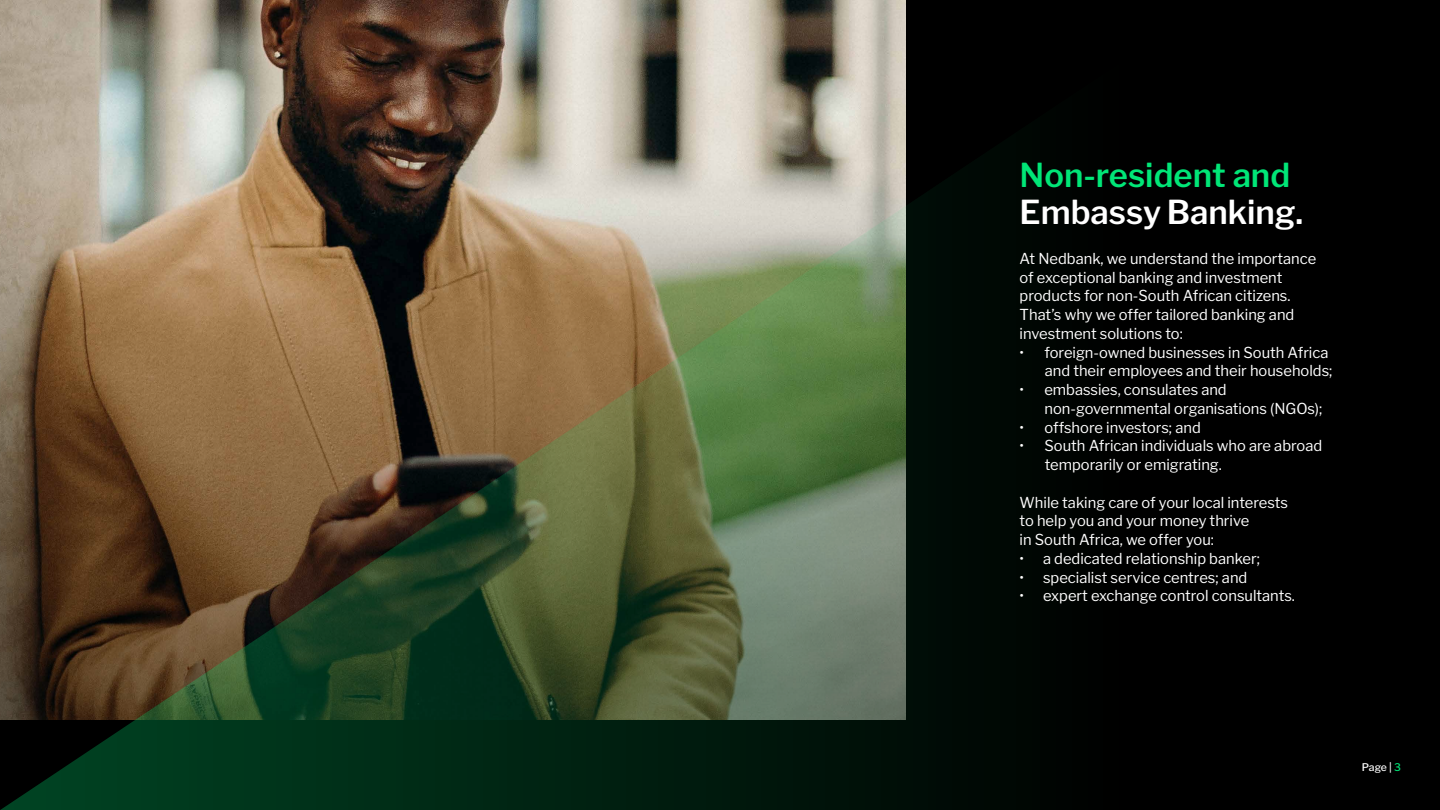
<style>
.page{position:relative;width:1440px;height:810px;background:#fff}
.page>*{position:absolute;margin:0;border:0;box-sizing:border-box;transform-origin:0 0}
.t1{font:600 32.78px "Libre Franklin";color:#00e677}
.t2{font:600 32.78px "Libre Franklin";color:#fff}
.t3{font:15px/18.8px "Libre Franklin";color:#fff}
.t4{font:500 10.5px "Libre Franklin";color:#fff}
.s1{color:#00e677}
</style>
<div class="page">
<img style="left:0;top:0;width:1440px;height:810px">
<h1 class="t1" style="left:1020px;top:155px;width:272px">Non-resident and</h1>
<h1 class="t2" style="left:1020px;top:193px;width:285px">Embassy Banking.</h1>
<p class="t3" style="left:1020px;top:248px;width:298px">At Nedbank, we understand the importance of exceptional banking and investment products for non-South African citizens.<br>That’s why we offer tailored banking and investment solutions to:</p>
<p class="t3" style="left:1020px;top:341px;width:314px;text-align:right">• foreign-owned businesses in South Africa and their employees and their households;</p>
<p class="t3" style="left:1045px;top:379px;width:279px;text-indent:-25px">• embassies, consulates and non-governmental organisations (NGOs);</p>
<p class="t3" style="left:1020px;top:416px;width:183px">• offshore investors; and</p>
<p class="t3" style="left:1045px;top:435px;width:279px;text-indent:-25px">• South African individuals who are abroad temporarily or emigrating.</p>
<p class="t3" style="left:1020px;top:491px;width:270px">While taking care of your local interests to help you and your money thrive<br>in South Africa, we offer you:</p>
<p class="t3" style="left:1020px;top:548px;width:242px">• a dedicated relationship banker;</p>
<p class="t3" style="left:1020px;top:566px;width:229px">• specialist service centres; and</p>
<p class="t3" style="left:1020px;top:585px;width:277px">• expert exchange control consultants.</p>
<p class="t4" style="left:1362px;top:759px;width:41px">Page | <span class="s1">3</span></p>
</div>
